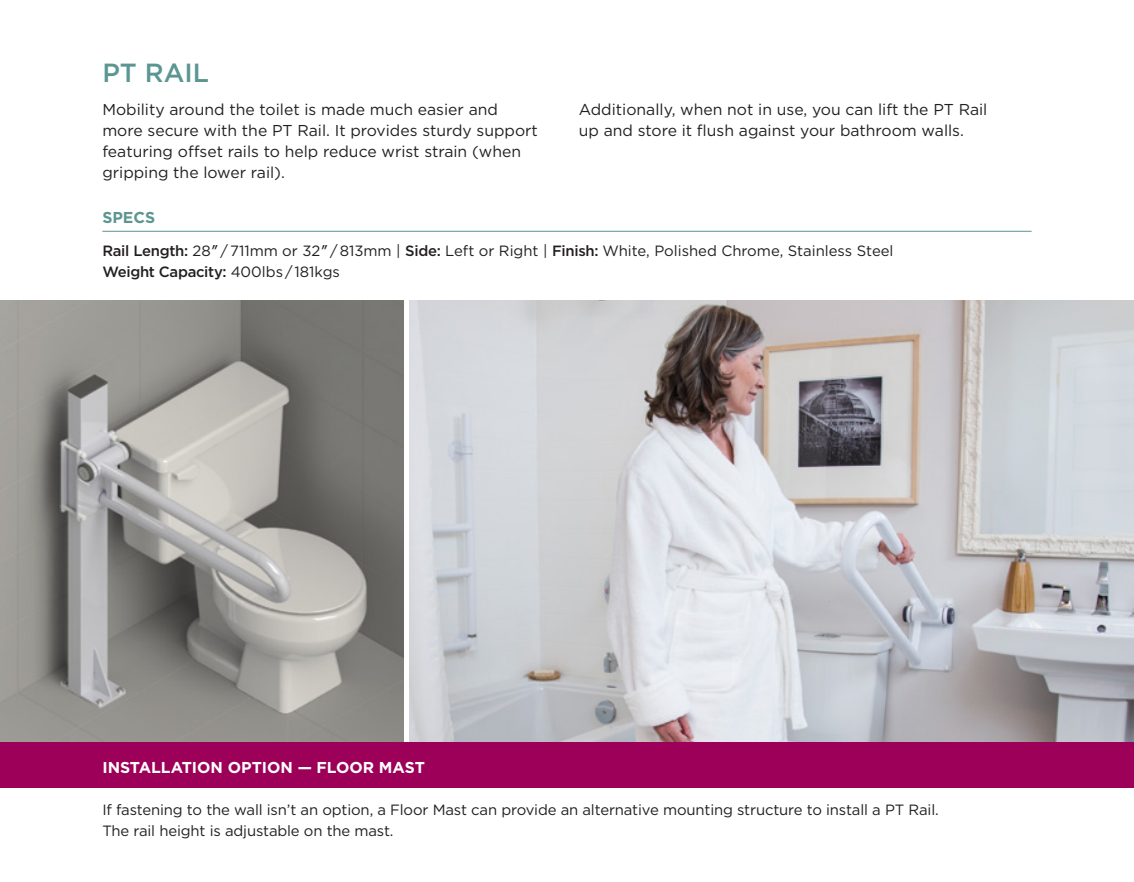
<style>
.page{position:relative;width:1134px;height:882px;background:#fff}
.page>*{position:absolute;margin:0;border:0;box-sizing:border-box;transform-origin:0 0}
.t1{font:500 26.25px "Gotham";color:#5b9692}
.t2{font:15.75px/21px "Gotham";color:#231f20}
.t3{font:700 15.75px "Gotham";color:#fff}
.t4{font:700 15.75px "Gotham";color:#5b9692}
.t5{font:14.88px/21px "Gotham";letter-spacing:-.01em;color:#231f20}
.s1{font-weight:500}
.s2{font-family:"Helvetica"}
</style>
<div class="page">
<img style="left:410px;top:300px;width:724px;height:442px">
<img style="left:0;top:300px;width:404px;height:442px">
<div style="left:0;top:742px;width:1134px;height:46px;background:#9c0058"></div>
<hr style="left:102px;top:231px;width:930px;height:1px;background:#5b9692">
<h1 class="t1" style="left:102px;top:58px;width:108px">PT RAIL</h1>
<p class="t2" style="left:102px;top:98px;width:437px">Mobility around the toilet is made much easier and more secure with the PT Rail. It provides sturdy support featuring offset rails to help reduce wrist strain (when gripping the lower rail).</p>
<p class="t2" style="left:579px;top:98px;width:410px">Additionally, when not in use, you can lift the PT Rail up and store it flush against your bathroom walls.</p>
<p class="t4" style="left:102px;top:207px;width:54px">SPECS</p>
<p class="t5" style="left:102px;top:240px;width:793px"><span class="s1">Rail Length:</span> 28<span class="s2">″</span> / 711mm or 32<span class="s2">″</span> / 813mm | <span class="s1">Side:</span> Left or Right | <span class="s1">Finish:</span> White, Polished Chrome, Stainless Steel<br><span class="s1">Weight Capacity:</span> 400lbs / 181kgs</p>
<p class="t3" style="left:102px;top:757px;width:324px">INSTALLATION OPTION — FLOOR MAST</p>
<p class="t5" style="left:102px;top:799px;width:838px">If fastening to the wall isn’t an option, a Floor Mast can provide an alternative mounting structure to install a PT Rail.<br>The rail height is adjustable on the mast.</p>
</div>
